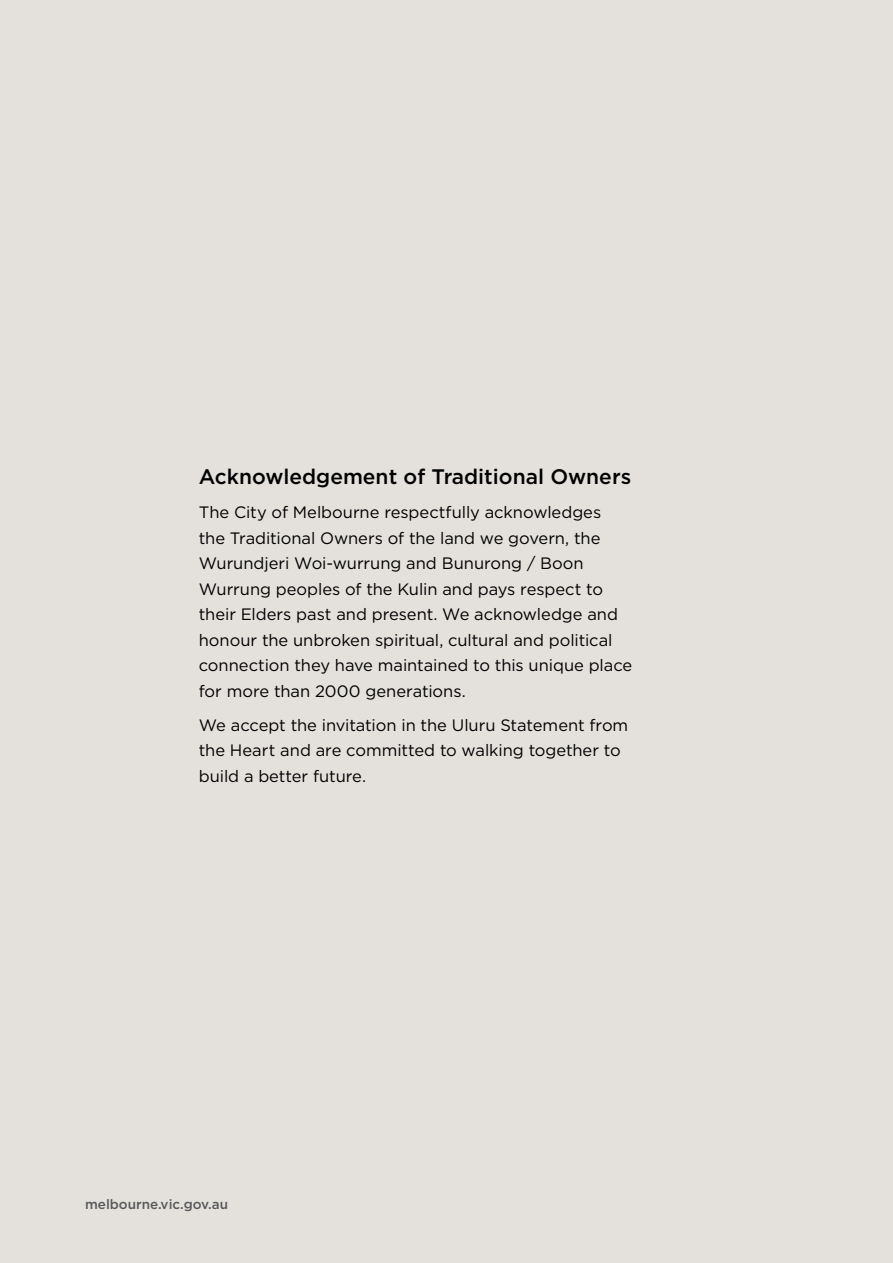
<style>
.page{position:relative;width:893px;height:1263px;background:#e4e1dd}
.page>*{position:absolute;margin:0;border:0;box-sizing:border-box;transform-origin:0 0}
.t1{font:500 21px "Gotham";color:#000}
.t2{font:16.5px/25.5px "Gotham";letter-spacing:-.005em;color:#000}
.t3{font:500 13.5px "Gotham";color:#58595b}
</style>
<div class="page">
<p class="t1" style="left:199px;top:463px;width:434px">Acknowledgement of Traditional Owners</p>
<p class="t2" style="left:199px;top:499px;width:435px">The City of Melbourne respectfully acknowledges<br>the Traditional Owners of the land we govern, the Wurundjeri Woi-wurrung and Bunurong / Boon Wurrung peoples of the Kulin and pays respect to their Elders past and present. We acknowledge and honour the unbroken spiritual, cultural and political connection they have maintained to this unique place for more than 2000 generations.</p>
<p class="t2" style="left:199px;top:712px;width:431px">We accept the invitation in the Uluru Statement from the Heart and are committed to walking together to build a better future.</p>
<p class="t3" style="left:85px;top:1195px;width:145px">melbourne.vic.gov.au</p>
</div>
